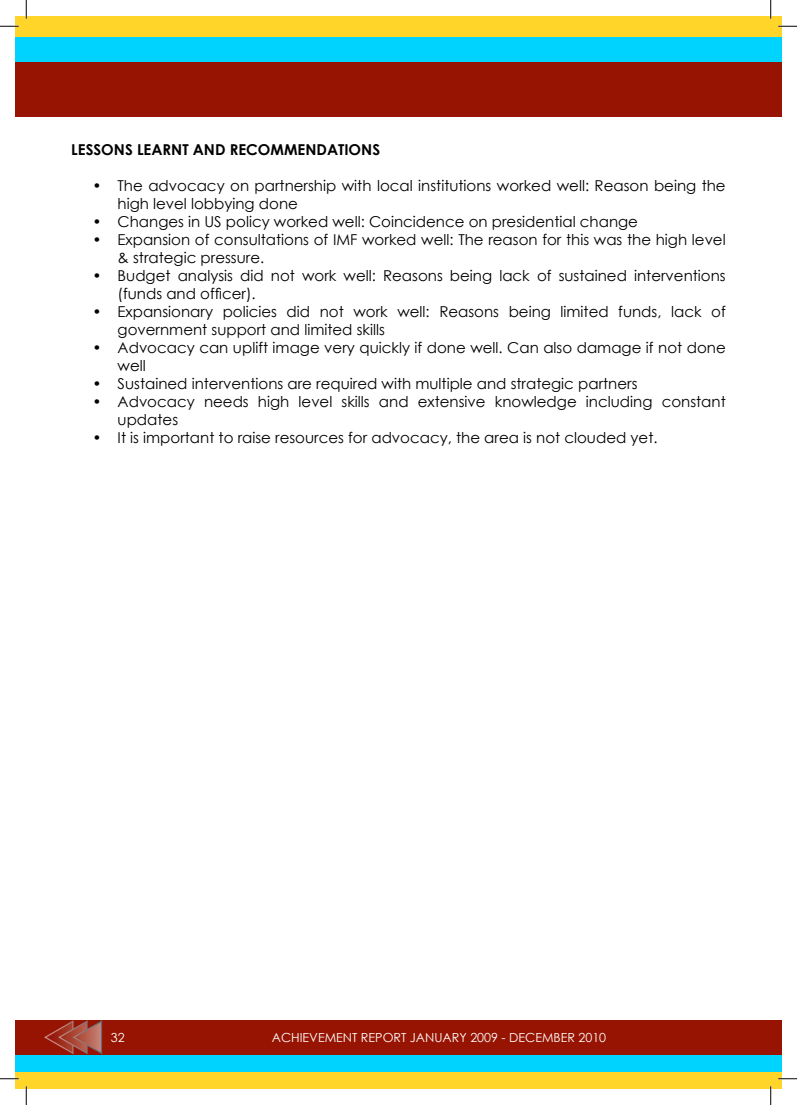
<style>
.page{position:relative;width:797px;height:1105px;background:#fff}
.page>*{position:absolute;margin:0;border:0;box-sizing:border-box;transform-origin:0 0}
.t1{font:15px/18px "Century Gothic";color:#000}
.t2{font:700 15px "Century Gothic";color:#000}
.t3{font:12.5px "Century Gothic";color:#fff}
</style>
<div class="page">
<div style="left:16px;top:16px;width:754px;height:14px;background:#ffd529"></div>
<div style="left:16px;top:60px;width:754px;height:56px;background:#971402"></div>
<div style="left:16px;top:26px;width:754px;height:16px;background:#ffd529"></div>
<div style="left:16px;top:38px;width:754px;height:24px;background:#00d4fe"></div>
<div style="left:16px;top:1020px;width:754px;height:36px;background:#971402"></div>
<svg style="left:16px;top:1071px;width:754px;height:3px;background:#aad470"></svg>
<div style="left:16px;top:1055px;width:754px;height:16px;background:#00d4fe"></div>
<div style="left:16px;top:1074px;width:754px;height:15px;background:#ffd529"></div>
<svg style="left:44px;top:1020px;width:59px;height:35px"></svg>
<div style="left:770px;top:60px;width:11px;height:56px;background:#971402"></div>
<div style="left:770px;top:26px;width:11px;height:16px;background:#ffd529"></div>
<div style="left:770px;top:38px;width:11px;height:24px;background:#00d4fe"></div>
<div style="left:770px;top:16px;width:11px;height:14px;background:#ffd529"></div>
<div style="left:770px;top:1074px;width:11px;height:15px;background:#ffd529"></div>
<div style="left:770px;top:1020px;width:11px;height:36px;background:#971402"></div>
<div style="left:770px;top:1068px;width:11px;height:11px;background:#ffd529"></div>
<div style="left:770px;top:1055px;width:11px;height:16px;background:#00d4fe"></div>
<svg style="left:0;top:25px;width:19px;height:2px"></svg>
<svg style="left:778px;top:25px;width:19px;height:2px"></svg>
<svg style="left:0;top:1078px;width:19px;height:1px"></svg>
<svg style="left:778px;top:1078px;width:19px;height:1px"></svg>
<svg style="left:25px;top:0;width:2px;height:19px"></svg>
<svg style="left:25px;top:1086px;width:2px;height:19px"></svg>
<svg style="left:770px;top:0;width:1px;height:19px"></svg>
<svg style="left:770px;top:1086px;width:1px;height:19px"></svg>
<p class="t2" style="left:71px;top:138px;width:310px">LESSONS LEARNT AND RECOMMENDATIONS</p>
<p class="t1" style="left:118px;top:176px;width:609px;text-indent:-25px">• The advocacy on partnership with local institutions worked well: Reason being the high level lobbying done</p>
<p class="t1" style="left:93px;top:212px;width:547px">• Changes in US policy worked well: Coincidence on presidential change</p>
<p class="t1" style="left:118px;top:230px;width:609px;text-indent:-25px">• Expansion of consultations of IMF worked well: The reason for this was the high level &amp; strategic pressure.</p>
<p class="t1" style="left:118px;top:266px;width:609px;text-indent:-25px">• Budget analysis did not work well: Reasons being lack of sustained interventions (funds and officer).</p>
<p class="t1" style="left:118px;top:302px;width:609px;text-indent:-25px">• Expansionary policies did not work well: Reasons being limited funds, lack of government support and limited skills</p>
<p class="t1" style="left:118px;top:338px;width:609px;text-indent:-25px">• Advocacy can uplift image very quickly if done well. Can also damage if not done well</p>
<p class="t1" style="left:93px;top:374px;width:546px">• Sustained interventions are required with multiple and strategic partners</p>
<p class="t1" style="left:118px;top:392px;width:609px;text-indent:-25px">• Advocacy needs high level skills and extensive knowledge including constant updates</p>
<p class="t1" style="left:93px;top:428px;width:566px">• It is important to raise resources for advocacy, the area is not clouded yet.</p>
<p class="t3" style="left:111px;top:1029px;width:15px">32</p>
<p class="t3" style="left:272px;top:1028px;width:336px">ACHIEVEMENT REPORT JANUARY 2009 - DECEMBER 2010</p>
</div>
